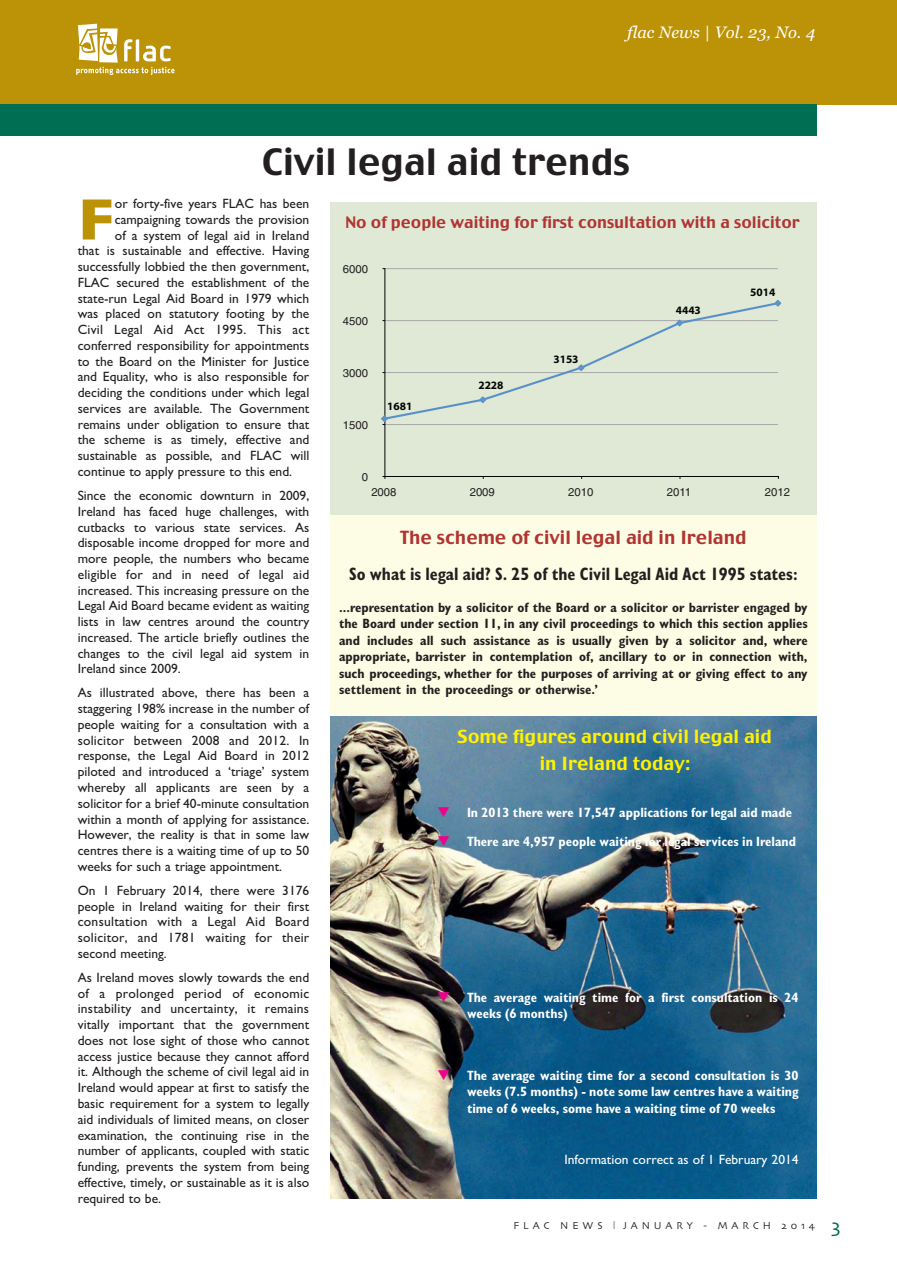
<style>
.page{position:relative;width:897px;height:1265px;background:#fff}
.page>*{position:absolute;margin:0;border:0;box-sizing:border-box;transform-origin:0 0}
.t1{font:700 59.1px "Gill Sans";color:#bc9306}
.t2{font:36px "Charcoal";color:#231f20}
.t3{font:700 condensed 18px "Gill Sans";color:#231f20;scale:.95 1}
.t4{font:18px/27px "Charcoal";color:#fff101;text-align:center}
.t5{font:18px "Charcoal";color:#b03431}
.t6{font:italic 16.5px "Georgia";color:#fff}
.t7{font:15.75px "Charcoal";color:#b03431}
.t8{font:13.5px/15.8px "Gill Sans";color:#231f20;text-align:justify}
.t9{font:700 condensed 13.5px/16.5px "Gill Sans";color:#231f20;text-align:justify}
.t10{font:700 condensed 13.5px/16.5px "Gill Sans";color:#fff}
.t11{font:13.5px "Gill Sans";color:#fff}
.t12{font:13.5px "Gill Sans";letter-spacing:.02em;color:#231f20}
.t13{font:11.4px "Helvetica";color:#231f20}
.t14{font:700 11.4px "Myriad Pro";color:#040503}
.t15{font:10.5px "Skia";letter-spacing:.375em;color:#231f20}
.s1{color:#ed028c}
.s2{font-family:"Frutiger";color:#6c6d70}
.s3{font-size:21px;color:#006e53}
</style>
<div class="page">
<div style="left:0;top:0;width:896px;height:104px;background:#bc9306"></div>
<div style="left:0;top:104px;width:816px;height:31px;background:#006e53"></div>
<svg style="left:76px;top:24px;width:98px;height:51px"></svg>
<div style="left:330px;top:513px;width:486px;height:207px;background:#fdfce4"></div>
<img style="left:330px;top:716px;width:486px;height:482px">
<div style="left:330px;top:202px;width:486px;height:312px;background:#dfe9d6"></div>
<hr style="left:384px;top:424px;width:393px;height:1px;background:#a9a9a9">
<hr style="left:384px;top:268px;width:393px;height:1px;background:#a9a9a9">
<hr style="left:385px;top:476px;width:393px;height:1px;background:#040503">
<hr style="left:384px;top:268px;width:1px;height:208px;background:#040503">
<svg style="left:382px;top:301px;width:396px;height:118px"></svg>
<svg style="left:381px;top:415px;width:7px;height:10px"></svg>
<svg style="left:478px;top:396px;width:8px;height:8px"></svg>
<svg style="left:577px;top:364px;width:8px;height:7px"></svg>
<svg style="left:675px;top:319px;width:8px;height:8px"></svg>
<svg style="left:773px;top:300px;width:8px;height:7px"></svg>
<p class="t6" style="left:627px;top:22px;width:189px">flac News | Vol. 23, No. 4</p>
<h2 class="t2" style="left:262px;top:141px;width:369px">Civil legal aid trends</h2>
<h1 class="t1" style="left:78px;top:184px;width:38px">F</h1>
<p class="t8" style="left:115px;top:195px;width:196px">or forty-five years FLAC has been</p>
<p class="t8" style="left:115px;top:211px;width:196px">campaigning towards the provision</p>
<p class="t8" style="left:115px;top:227px;width:196px">of a system of legal aid in Ireland</p>
<p class="t8" style="left:78px;top:243px;width:233px">that is sustainable and effective. Having</p>
<p class="t8" style="left:78px;top:258px;width:233px">successfully lobbied the then government,</p>
<p class="t8" style="left:78px;top:274px;width:233px">FLAC secured the establishment of the</p>
<p class="t8" style="left:78px;top:290px;width:233px">state-run Legal Aid Board in 1979 which</p>
<p class="t8" style="left:78px;top:306px;width:233px">was placed on statutory footing by the</p>
<p class="t12" style="left:78px;top:321px;width:233px">Civil Legal Aid Act 1995. This act</p>
<p class="t8" style="left:78px;top:337px;width:233px">conferred responsibility for appointments</p>
<p class="t8" style="left:78px;top:353px;width:233px">to the Board on the Minister for Justice</p>
<p class="t8" style="left:78px;top:369px;width:233px">and Equality, who is also responsible for</p>
<p class="t8" style="left:78px;top:384px;width:233px">deciding the conditions under which legal</p>
<p class="t8" style="left:78px;top:400px;width:233px">services are available. The Government</p>
<p class="t8" style="left:78px;top:416px;width:233px">remains under obligation to ensure that</p>
<p class="t8" style="left:78px;top:432px;width:233px">the scheme is as timely, effective and</p>
<p class="t8" style="left:78px;top:447px;width:233px">sustainable as possible, and FLAC will</p>
<p class="t8" style="left:78px;top:463px;width:216px">continue to apply pressure to this end.</p>
<p class="t8" style="left:78px;top:487px;width:233px">Since the economic downturn in 2009, Ireland has faced huge challenges, with cutbacks to various state services. As disposable income dropped for more and more people, the numbers who became eligible for and in need of legal aid increased. This increasing pressure on the Legal Aid Board became evident as waiting lists in law centres around the country increased. The article briefly outlines the changes to the civil legal aid system in Ireland since 2009.</p>
<p class="t8" style="left:78px;top:684px;width:233px">As illustrated above, there has been a staggering 198% increase in the number of people waiting for a consultation with a solicitor between 2008 and 2012. In response, the Legal Aid Board in 2012 piloted and introduced a ‘triage’ system whereby all applicants are seen by a solicitor for a brief 40-minute consultation within a month of applying for assistance.<br>However, the reality is that in some law centres there is a waiting time of up to 50 weeks for such a triage appointment.</p>
<p class="t8" style="left:78px;top:882px;width:233px">on 1 February 2014, there were 3176 people in Ireland waiting for their first consultation with a Legal Aid Board solicitor, and 1781 waiting for their second meeting.</p>
<p class="t8" style="left:78px;top:969px;width:233px">As Ireland moves slowly towards the end of a prolonged period of economic instability and uncertainty, it remains vitally important that the government does not lose sight of those who cannot access justice because they cannot afford it. Although the scheme of civil legal aid in Ireland would appear at first to satisfy the basic requirement for a system to legally aid individuals of limited means, on closer examination, the continuing rise in the number of applicants, coupled with static funding, prevents the system from being effective, timely, or sustainable as it is also required to be.</p>
<p class="t7" style="left:345px;top:214px;width:455px">No of people waiting for first consultation with a solicitor</p>
<p class="t13" style="left:343px;top:265px;width:27px">6000</p>
<p class="t13" style="left:343px;top:316px;width:27px">4500</p>
<p class="t13" style="left:343px;top:368px;width:27px">3000</p>
<p class="t13" style="left:343px;top:420px;width:27px">1500</p>
<p class="t13" style="left:361px;top:472px;width:8px">0</p>
<p class="t14" style="left:387px;top:401px;width:27px">1681</p>
<p class="t14" style="left:478px;top:381px;width:27px">2228</p>
<p class="t14" style="left:553px;top:354px;width:27px">3153</p>
<p class="t14" style="left:675px;top:306px;width:27px">4443</p>
<p class="t14" style="left:750px;top:288px;width:27px">5014</p>
<p class="t13" style="left:371px;top:487px;width:27px">2008</p>
<p class="t13" style="left:469px;top:487px;width:27px">2009</p>
<p class="t13" style="left:568px;top:487px;width:27px">2010</p>
<p class="t13" style="left:666px;top:487px;width:26px">2011</p>
<p class="t13" style="left:764px;top:487px;width:27px">2012</p>
<h3 class="t5" style="left:400px;top:527px;width:348px">The scheme of civil legal aid in Ireland</h3>
<h3 class="t3" style="left:349px;top:563px;width:473px">So what is legal aid? S. 25 of the Civil Legal Aid Act 1995 states:</h3>
<p class="t9" style="left:339px;top:600px;width:470px">...representation by a solicitor of the Board or a solicitor or barrister engaged by the Board under section 11, in any civil proceedings to which this section applies and includes all such assistance as is usually given by a solicitor and, where appropriate, barrister in contemplation of, ancillary to or in connection with, such proceedings, whether for the purposes of arriving at or giving effect to any settlement in the proceedings or otherwise.’</p>
<h3 class="t4" style="left:457px;top:723px;width:315px">Some figures around civil legal aid in Ireland today:</h3>
<p class="t10" style="left:437px;top:804px;width:356px"><span class="s1">❑</span> In 2013 there were 17,547 applications for legal aid made</p>
<p class="t10" style="left:437px;top:833px;width:360px"><span class="s1">❑</span> There are 4,957 people waiting for legal services in Ireland</p>
<p class="t10" style="left:467px;top:988px;width:333px;text-indent:-30px"><span class="s1">❑</span> The average waiting time for a first consultation is 24 weeks (6 months)</p>
<p class="t10" style="left:467px;top:1066px;width:333px;text-align:justify;text-indent:-30px"><span class="s1">❑</span> The average waiting time for a second consultation is 30 weeks (7.5 months) - note some law centres have a waiting time of 6 weeks, some have a waiting time of 70 weeks</p>
<p class="t11" style="left:564px;top:1150px;width:236px">Information correct as of 1 February 2014</p>
<p class="t15" style="left:513px;top:1219px;width:328px">FLAC NEWS <span class="s2">l</span> JANUARY - MARCH 2014 <span class="s3">3</span></p>
</div>
